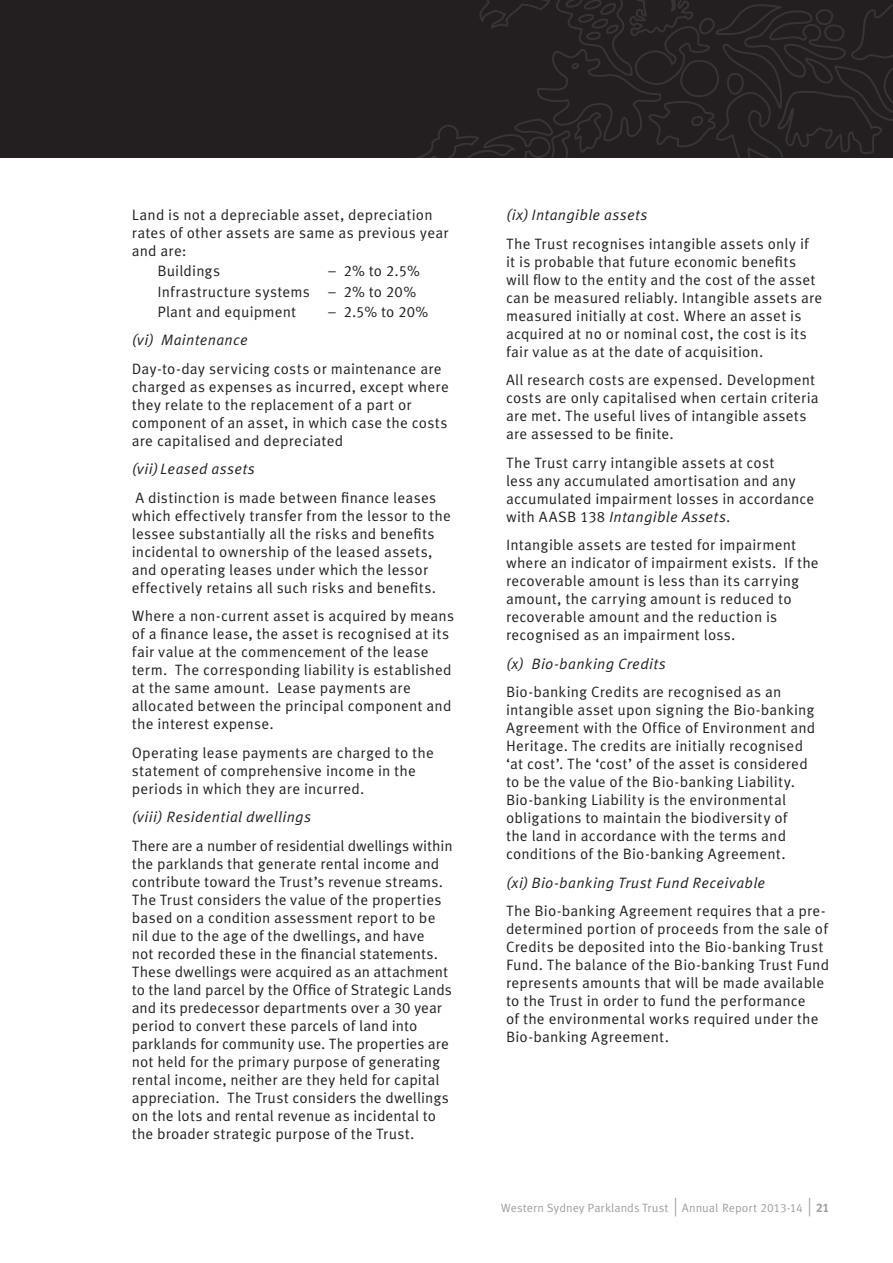
<style>
.page{position:relative;width:893px;height:1263px;background:#fff}
.page>*{position:absolute;margin:0;border:0;box-sizing:border-box;transform-origin:0 0}
.Financials___indent{font:15px/18px "Meta Korrespondenz";letter-spacing:.01em;color:#231f20}
.Financials___indent-2{font:italic 15px "Meta Korrespondenz";letter-spacing:.015em;color:#231f20}
.t1{font:12px "Meta Korrespondenz";letter-spacing:-.005em;color:#9d9fa2}
.s1{font-style:italic}
.s2{font-weight:700;font-size:24px}
.s3{font-weight:700;font-size:12.3px}
</style>
<div class="page">
<div style="left:0;top:0;width:893px;height:157px;background:#231f20"></div>
<svg style="left:389px;top:0;width:504px;height:158px"></svg>
<p class="Financials___indent" style="left:132px;top:206px;width:318px">Land is not a depreciable asset, depreciation rates of other assets are same as previous year and are:</p>
<p class="Financials___indent" style="left:157px;top:262px;width:64px">Buildings</p>
<p class="Financials___indent" style="left:328px;top:262px;width:93px">– 2% to 2.5%</p>
<p class="Financials___indent" style="left:157px;top:282px;width:260px">Infrastructure systems – 2% to 20%</p>
<p class="Financials___indent" style="left:157px;top:302px;width:141px">Plant and equipment</p>
<p class="Financials___indent" style="left:328px;top:302px;width:102px">– 2.5% to 20%</p>
<p class="Financials___indent-2" style="left:132px;top:331px;width:118px">(vi) Maintenance</p>
<p class="Financials___indent" style="left:132px;top:359px;width:319px">Day-to-day servicing costs or maintenance are charged as expenses as incurred, except where they relate to the replacement of a part or component of an asset, in which case the costs are capitalised and depreciated</p>
<p class="Financials___indent-2" style="left:132px;top:460px;width:125px">(vii)Leased assets</p>
<p class="Financials___indent" style="left:132px;top:488px;width:321px">A distinction is made between finance leases which effectively transfer from the lessor to the lessee substantially all the risks and benefits incidental to ownership of the leased assets, and operating leases under which the lessor effectively retains all such risks and benefits.</p>
<p class="Financials___indent" style="left:132px;top:607px;width:324px">Where a non-current asset is acquired by means of a finance lease, the asset is recognised at its fair value at the commencement of the lease term. The corresponding liability is established at the same amount. Lease payments are allocated between the principal component and the interest expense.</p>
<p class="Financials___indent" style="left:132px;top:743px;width:304px">Operating lease payments are charged to the statement of comprehensive income in the periods in which they are incurred.</p>
<p class="Financials___indent-2" style="left:132px;top:808px;width:181px">(viii) Residential dwellings</p>
<p class="Financials___indent" style="left:132px;top:836px;width:322px">There are a number of residential dwellings within the parklands that generate rental income and contribute toward the Trust’s revenue streams.<br>The Trust considers the value of the properties based on a condition assessment report to be nil due to the age of the dwellings, and have<br>not recorded these in the financial statements.<br>These dwellings were acquired as an attachment to the land parcel by the Office of Strategic Lands and its predecessor departments over a 30 year period to convert these parcels of land into parklands for community use. The properties are not held for the primary purpose of generating rental income, neither are they held for capital appreciation. The Trust considers the dwellings on the lots and rental revenue as incidental to the broader strategic purpose of the Trust.</p>
<p class="Financials___indent-2" style="left:506px;top:206px;width:143px">(ix) Intangible assets</p>
<p class="Financials___indent" style="left:506px;top:234px;width:318px">The Trust recognises intangible assets only if<br>it is probable that future economic benefits will flow to the entity and the cost of the asset can be measured reliably. Intangible assets are measured initially at cost. Where an asset is acquired at no or nominal cost, the cost is its fair value as at the date of acquisition.</p>
<p class="Financials___indent" style="left:506px;top:371px;width:314px">All research costs are expensed. Development costs are only capitalised when certain criteria are met. The useful lives of intangible assets are assessed to be finite.</p>
<p class="Financials___indent" style="left:506px;top:453px;width:310px">The Trust carry intangible assets at cost<br>less any accumulated amortisation and any accumulated impairment losses in accordance with AASB 138 <span class="s1">Intangible Assets</span>.</p>
<p class="Financials___indent" style="left:506px;top:536px;width:314px">Intangible assets are tested for impairment where an indicator of impairment exists. If the recoverable amount is less than its carrying amount, the carrying amount is reduced to recoverable amount and the reduction is recognised as an impairment loss.</p>
<p class="Financials___indent-2" style="left:506px;top:655px;width:161px">(x) Bio-banking Credits</p>
<p class="Financials___indent" style="left:506px;top:683px;width:311px">Bio-banking Credits are recognised as an intangible asset upon signing the Bio-banking Agreement with the Office of Environment and Heritage. The credits are initially recognised ‘at cost’. The ‘cost’ of the asset is considered to be the value of the Bio-banking Liability.<br>Bio-banking Liability is the environmental obligations to maintain the biodiversity of<br>the land in accordance with the terms and conditions of the Bio-banking Agreement.</p>
<p class="Financials___indent-2" style="left:506px;top:874px;width:261px">(xi) Bio-banking Trust Fund Receivable</p>
<p class="Financials___indent" style="left:506px;top:902px;width:325px">The Bio-banking Agreement requires that a pre&shy;determined portion of proceeds from the sale of Credits be deposited into the Bio-banking Trust Fund. The balance of the Bio-banking Trust Fund represents amounts that will be made available to the Trust in order to fund the performance<br>of the environmental works required under the Bio-banking Agreement.</p>
<p class="t1" style="left:501px;top:1201px;width:330px">Western Sydney Parklands Trust <span class="s2">|</span> Annual Report 2013-14 <span class="s2">|</span> <span class="s3">21</span></p>
</div>
